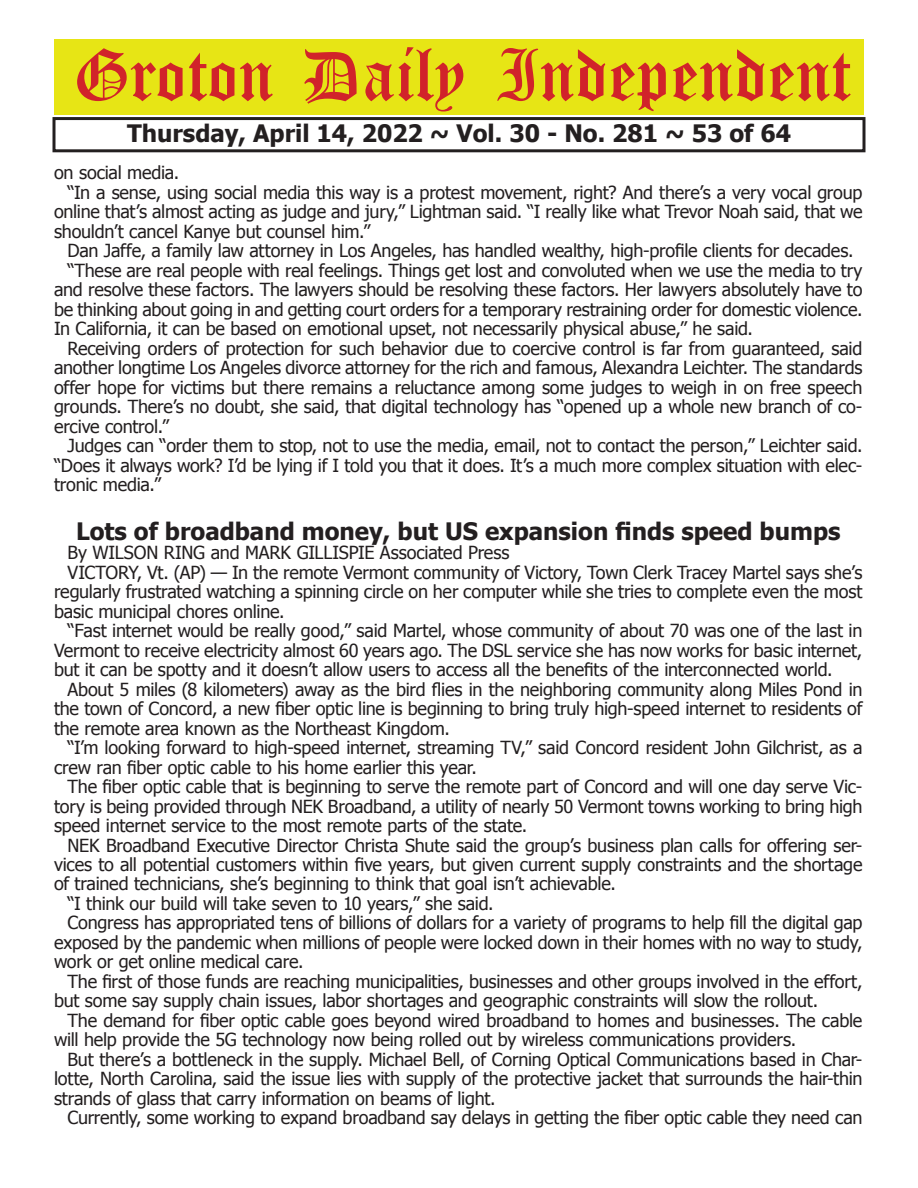
<style>
.page{position:relative;width:918px;height:1188px;background:#fff}
.page>*{position:absolute;margin:0;border:0;box-sizing:border-box;transform-origin:0 0}
.t1{font:54px "Old English Five";color:#d1232a}
.t2{font:700 24px "Tahoma";color:#231f20}
.t3{font:18px "Tahoma";letter-spacing:-.01em;color:#231f20}
</style>
<div class="page">
<div style="left:52px;top:117px;width:814px;height:35px;border:3px solid #231f20"></div>
<div style="left:54px;top:40px;width:810px;height:75px;background:#e7e515"></div>
<h1 class="t1" style="left:73px;top:50px;width:779px">Groton Daily Independent</h1>
<h2 class="t2" style="left:127px;top:116px;width:665px">Thursday, April 14, 2022 ~ Vol. 30 - No. 281 ~ 53 of 64</h2>
<p class="t3" style="left:54px;top:161px;width:127px">on social media.</p>
<p class="t3" style="left:68px;top:180px;width:797px">“In a sense, using social media this way is a protest movement, right? And there’s a very vocal group</p>
<p class="t3" style="left:54px;top:200px;width:810px">online that’s almost acting as judge and jury,” Lightman said. “I really like what Trevor Noah said, that we</p>
<p class="t3" style="left:54px;top:219px;width:318px">shouldn’t cancel Kanye but counsel him.”</p>
<p class="t3" style="left:68px;top:239px;width:788px">Dan Jaffe, a family law attorney in Los Angeles, has handled wealthy, high-profile clients for decades.</p>
<p class="t3" style="left:68px;top:258px;width:796px">“These are real people with real feelings. Things get lost and convoluted when we use the media to try</p>
<p class="t3" style="left:54px;top:278px;width:810px">and resolve these factors. The lawyers should be resolving these factors. Her lawyers absolutely have to</p>
<p class="t3" style="left:54px;top:297px;width:810px">be thinking about going in and getting court orders for a temporary restraining order for domestic violence.</p>
<p class="t3" style="left:54px;top:317px;width:701px">In California, it can be based on emotional upset, not necessarily physical abuse,” he said.</p>
<p class="t3" style="left:68px;top:336px;width:796px">Receiving orders of protection for such behavior due to coercive control is far from guaranteed, said</p>
<p class="t3" style="left:54px;top:356px;width:810px">another longtime Los Angeles divorce attorney for the rich and famous, Alexandra Leichter. The standards</p>
<p class="t3" style="left:54px;top:375px;width:810px">offer hope for victims but there remains a reluctance among some judges to weigh in on free speech</p>
<p class="t3" style="left:54px;top:395px;width:810px">grounds. There’s no doubt, she said, that digital technology has “opened up a whole new branch of co-</p>
<p class="t3" style="left:54px;top:414px;width:117px">ercive control.”</p>
<p class="t3" style="left:68px;top:434px;width:797px">Judges can “order them to stop, not to use the media, email, not to contact the person,” Leichter said.</p>
<p class="t3" style="left:54px;top:453px;width:810px">“Does it always work? I’d be lying if I told you that it does. It’s a much more complex situation with elec-</p>
<p class="t3" style="left:54px;top:473px;width:108px">tronic media.”</p>
<h2 class="t2" style="left:76px;top:514px;width:766px">Lots of broadband money, but US expansion finds speed bumps</h2>
<p class="t3" style="left:68px;top:540px;width:443px">By WILSON RING and MARK GILLISPIE Associated Press</p>
<p class="t3" style="left:68px;top:560px;width:797px">VICTORY, Vt. (AP) — In the remote Vermont community of Victory, Town Clerk Tracey Martel says she’s</p>
<p class="t3" style="left:54px;top:579px;width:810px">regularly frustrated watching a spinning circle on her computer while she tries to complete even the most</p>
<p class="t3" style="left:54px;top:599px;width:232px">basic municipal chores online.</p>
<p class="t3" style="left:68px;top:618px;width:796px">“Fast internet would be really good,” said Martel, whose community of about 70 was one of the last in</p>
<p class="t3" style="left:54px;top:638px;width:810px">Vermont to receive electricity almost 60 years ago. The DSL service she has now works for basic internet,</p>
<p class="t3" style="left:54px;top:657px;width:780px">but it can be spotty and it doesn’t allow users to access all the benefits of the interconnected world.</p>
<p class="t3" style="left:68px;top:677px;width:797px">About 5 miles (8 kilometers) away as the bird flies in the neighboring community along Miles Pond in</p>
<p class="t3" style="left:54px;top:696px;width:810px">the town of Concord, a new fiber optic line is beginning to bring truly high-speed internet to residents of</p>
<p class="t3" style="left:54px;top:716px;width:397px">the remote area known as the Northeast Kingdom.</p>
<p class="t3" style="left:68px;top:735px;width:797px">“I’m looking forward to high-speed internet, streaming TV,” said Concord resident John Gilchrist, as a</p>
<p class="t3" style="left:54px;top:755px;width:425px">crew ran fiber optic cable to his home earlier this year.</p>
<p class="t3" style="left:68px;top:774px;width:796px">The fiber optic cable that is beginning to serve the remote part of Concord and will one day serve Vic-</p>
<p class="t3" style="left:54px;top:794px;width:810px">tory is being provided through NEK Broadband, a utility of nearly 50 Vermont towns working to bring high</p>
<p class="t3" style="left:54px;top:813px;width:475px">speed internet service to the most remote parts of the state.</p>
<p class="t3" style="left:68px;top:833px;width:796px">NEK Broadband Executive Director Christa Shute said the group’s business plan calls for offering ser-</p>
<p class="t3" style="left:54px;top:852px;width:810px">vices to all potential customers within five years, but given current supply constraints and the shortage</p>
<p class="t3" style="left:54px;top:872px;width:563px">of trained technicians, she’s beginning to think that goal isn’t achievable.</p>
<p class="t3" style="left:68px;top:891px;width:428px">“I think our build will take seven to 10 years,” she said.</p>
<p class="t3" style="left:68px;top:911px;width:797px">Congress has appropriated tens of billions of dollars for a variety of programs to help fill the digital gap</p>
<p class="t3" style="left:54px;top:930px;width:810px">exposed by the pandemic when millions of people were locked down in their homes with no way to study,</p>
<p class="t3" style="left:54px;top:950px;width:251px">work or get online medical care.</p>
<p class="t3" style="left:68px;top:969px;width:796px">The first of those funds are reaching municipalities, businesses and other groups involved in the effort,</p>
<p class="t3" style="left:54px;top:989px;width:766px">but some say supply chain issues, labor shortages and geographic constraints will slow the rollout.</p>
<p class="t3" style="left:68px;top:1008px;width:796px">The demand for fiber optic cable goes beyond wired broadband to homes and businesses. The cable</p>
<p class="t3" style="left:54px;top:1028px;width:744px">will help provide the 5G technology now being rolled out by wireless communications providers.</p>
<p class="t3" style="left:68px;top:1047px;width:796px">But there’s a bottleneck in the supply. Michael Bell, of Corning Optical Communications based in Char-</p>
<p class="t3" style="left:54px;top:1067px;width:810px">lotte, North Carolina, said the issue lies with supply of the protective jacket that surrounds the hair-thin</p>
<p class="t3" style="left:54px;top:1086px;width:443px">strands of glass that carry information on beams of light.</p>
<p class="t3" style="left:68px;top:1106px;width:797px">Currently, some working to expand broadband say delays in getting the fiber optic cable they need can</p>
</div>
